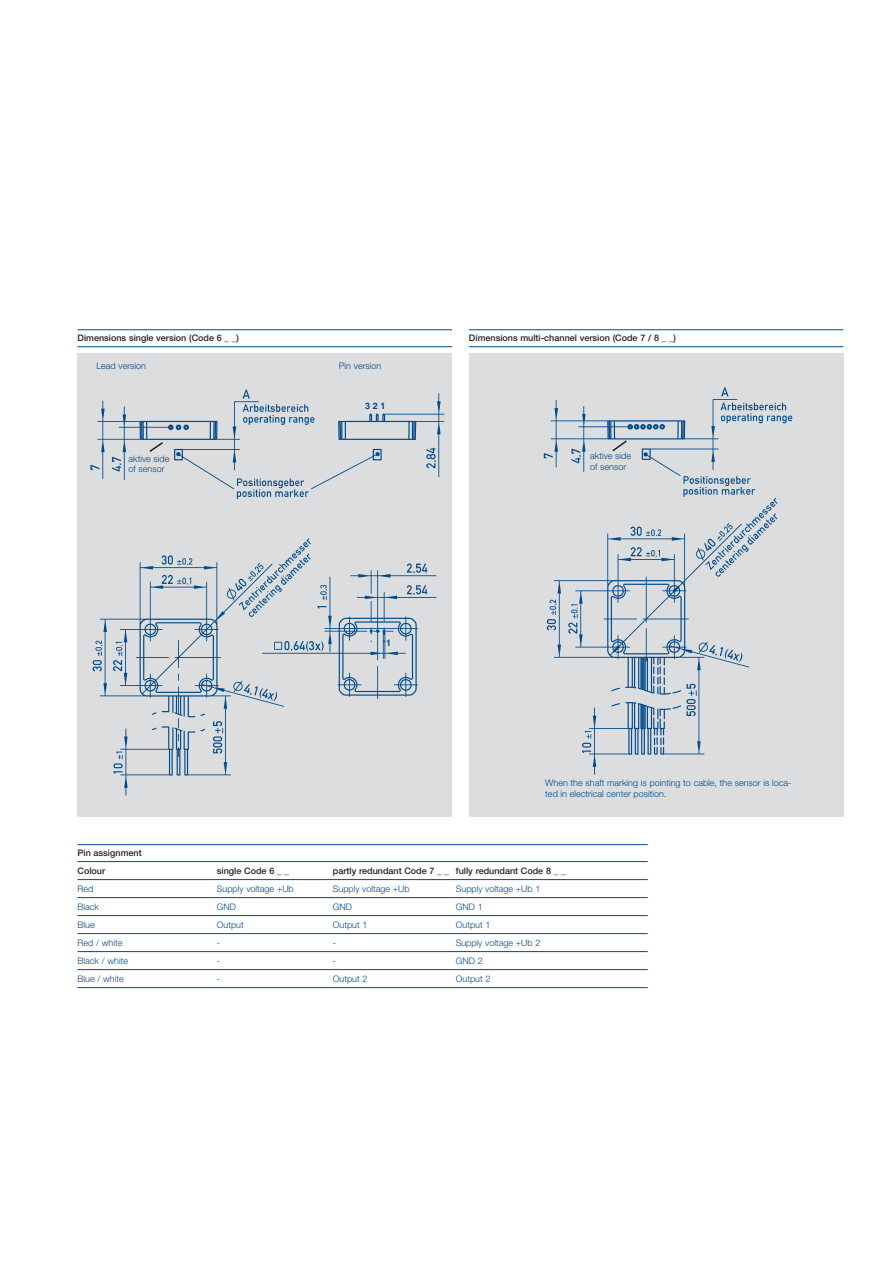
<style>
.page{position:relative;width:886px;height:1263px;background:#fff}
.page>*{position:absolute;margin:0;border:0;box-sizing:border-box;transform-origin:0 0}
.t1{font:300 9px/10.8px "Helvetica Neue";color:#004a8d}
.t2{font:500 9px/18px "Helvetica Neue";color:#231f20}
.t3{font:700 9px "Helvetica";color:#004a8d}
</style>
<div class="page">
<div style="left:77px;top:353px;width:375px;height:463px;background:#dcdddf"></div>
<img style="left:90px;top:389px;width:355px;height:407px">
<div style="left:469px;top:353px;width:374px;height:463px;background:#dcdddf"></div>
<hr style="left:77px;top:329px;width:375px;height:1px;background:#004a8d">
<hr style="left:77px;top:346px;width:375px;height:1px;background:#004a8d">
<hr style="left:469px;top:329px;width:374px;height:1px;background:#004a8d">
<hr style="left:469px;top:346px;width:374px;height:1px;background:#004a8d">
<svg style="left:610px;top:439px;width:18px;height:14px"></svg>
<svg style="left:148px;top:441px;width:17px;height:12px"></svg>
<hr style="left:77px;top:844px;width:570px;height:1px;background:#004a8d">
<hr style="left:77px;top:861px;width:570px;height:1px;background:#004a8d">
<hr style="left:77px;top:879px;width:570px;height:1px;background:#004a8d">
<hr style="left:77px;top:897px;width:570px;height:1px;background:#004a8d">
<hr style="left:77px;top:915px;width:570px;height:1px;background:#004a8d">
<hr style="left:77px;top:933px;width:570px;height:1px;background:#004a8d">
<hr style="left:77px;top:951px;width:570px;height:1px;background:#004a8d">
<hr style="left:77px;top:969px;width:570px;height:1px;background:#004a8d">
<hr style="left:77px;top:987px;width:570px;height:1px;background:#004a8d">
<p class="t2" style="left:77px;top:330px;width:163px">Dimensions single version (Code 6 _ _)</p>
<p class="t2" style="left:469px;top:330px;width:208px">Dimensions multi-channel version (Code 7 / 8 _ _)</p>
<p class="t1" style="left:96px;top:361px;width:51px">Lead version</p>
<p class="t1" style="left:339px;top:361px;width:44px">Pin version</p>
<p class="t1" style="left:128px;top:453px;width:42px">aktive side of sensor</p>
<p class="t3" style="left:365px;top:402px;width:22px">321</p>
<p class="t1" style="left:590px;top:450px;width:42px">aktive side of sensor</p>
<p class="t2" style="left:77px;top:844px;width:66px">Pin assignment<br>Colour</p>
<p class="t3" style="left:386px;top:639px;width:7px">1</p>
<p class="t1" style="left:545px;top:777px;width:248px">When the shaft marking is pointing to cable, the sensor is loca&shy;ted in electrical center position.</p>
<p class="t2" style="left:217px;top:862px;width:73px">single Code 6 _ _</p>
<p class="t2" style="left:333px;top:862px;width:234px">partly redundant Code 7 _ _ fully redundant Code 8 _ _</p>
<p class="t1" style="left:77px;top:883px;width:17px">Red</p>
<p class="t1" style="left:217px;top:883px;width:78px">Supply voltage +Ub</p>
<p class="t1" style="left:333px;top:883px;width:78px">Supply voltage +Ub</p>
<p class="t1" style="left:455px;top:883px;width:86px">Supply voltage +Ub 1</p>
<p class="t1" style="left:77px;top:901px;width:23px">Black</p>
<p class="t1" style="left:217px;top:901px;width:21px">GND</p>
<p class="t1" style="left:333px;top:901px;width:21px">GND</p>
<p class="t1" style="left:455px;top:901px;width:28px">GND 1</p>
<p class="t1" style="left:77px;top:919px;width:19px">Blue</p>
<p class="t1" style="left:217px;top:919px;width:28px">Output</p>
<p class="t1" style="left:333px;top:919px;width:36px">Output 1</p>
<p class="t1" style="left:455px;top:919px;width:36px">Output 1</p>
<p class="t1" style="left:77px;top:937px;width:46px">Red / white</p>
<p class="t1" style="left:217px;top:937px;width:5px">-</p>
<p class="t1" style="left:333px;top:937px;width:5px">-</p>
<p class="t1" style="left:455px;top:937px;width:86px">Supply voltage +Ub 2</p>
<p class="t1" style="left:77px;top:955px;width:52px">Black / white</p>
<p class="t1" style="left:217px;top:955px;width:5px">-</p>
<p class="t1" style="left:333px;top:955px;width:5px">-</p>
<p class="t1" style="left:455px;top:955px;width:28px">GND 2</p>
<p class="t1" style="left:77px;top:973px;width:48px">Blue / white</p>
<p class="t1" style="left:217px;top:973px;width:5px">-</p>
<p class="t1" style="left:333px;top:973px;width:36px">Output 2</p>
<p class="t1" style="left:455px;top:973px;width:36px">Output 2</p>
</div>
